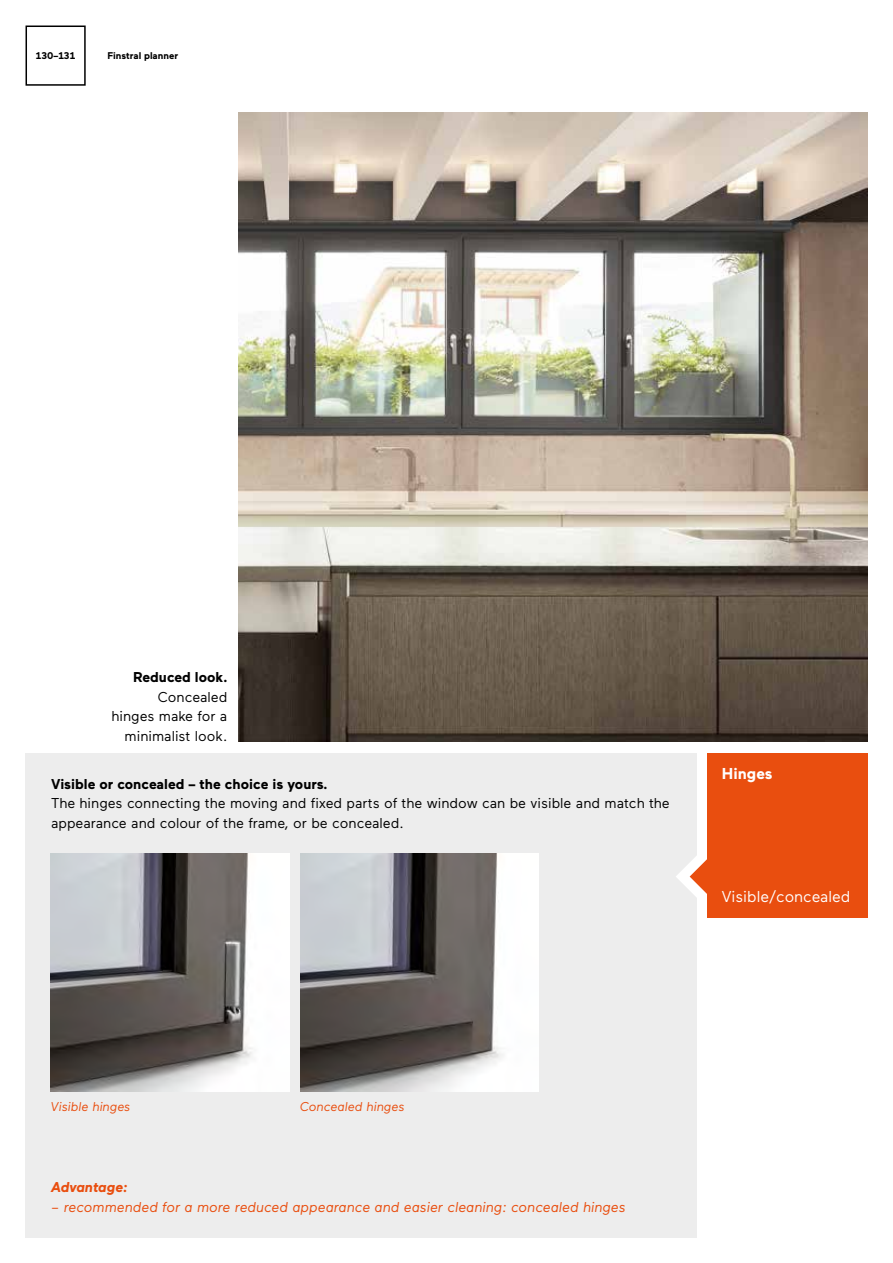
<style>
.page{position:relative;width:893px;height:1263px;background:#fff}
.page>*{position:absolute;margin:0;border:0;box-sizing:border-box;transform-origin:0 0}
.t1{font:15.75px "Maax Finstral";color:#fff}
.t2{font:700 15.75px "Maax Finstral";color:#fff}
.t3{font:14.25px/19.5px "Maax Finstral";color:#000}
.t4{font:italic 14.25px "Maax Finstral";color:#e94e0f}
.t5{font:700 14.25px "Maax Finstral";color:#000}
.t6{font:italic 700 14.25px "Maax Finstral";color:#e94e0f}
.t7{font:italic 12.75px "Maax Finstral";color:#e94e0f}
.t8{font:700 9.75px "Maax Finstral";color:#000}
</style>
<div class="page">
<div style="left:25px;top:753px;width:671px;height:484px;background:#ededed"></div>
<img style="left:51px;top:853px;width:238px;height:239px">
<img style="left:300px;top:853px;width:238px;height:239px">
<svg style="left:676px;top:811px;width:59px;height:111px"></svg>
<div style="left:707px;top:753px;width:160px;height:164px;background:#e94e0f"></div>
<div style="left:26px;top:26px;width:60px;height:60px;border:2px solid #000"></div>
<img style="left:238px;top:113px;width:629px;height:629px">
<p class="t8" style="left:36px;top:49px;width:41px">130–131</p>
<p class="t8" style="left:107px;top:49px;width:72px">Finstral planner</p>
<p class="t5" style="left:133px;top:668px;width:96px">Reduced look.</p>
<p class="t3" style="left:112px;top:686px;width:117px;text-align:right">Concealed hinges make for a minimalist look.</p>
<p class="t5" style="left:51px;top:774px;width:278px">Visible or concealed – the choice is yours.</p>
<p class="t3" style="left:51px;top:793px;width:620px">The hinges connecting the moving and fixed parts of the window can be visible and match the appearance and colour of the frame, or be concealed.</p>
<p class="t2" style="left:722px;top:763px;width:52px">Hinges</p>
<p class="t1" style="left:722px;top:887px;width:130px">Visible/concealed</p>
<p class="t7" style="left:51px;top:1098px;width:81px">Visible hinges</p>
<p class="t7" style="left:300px;top:1098px;width:106px">Concealed hinges</p>
<p class="t6" style="left:51px;top:1178px;width:78px">Advantage:</p>
<p class="t4" style="left:51px;top:1198px;width:576px">– recommended for a more reduced appearance and easier cleaning: concealed hinges</p>
</div>
